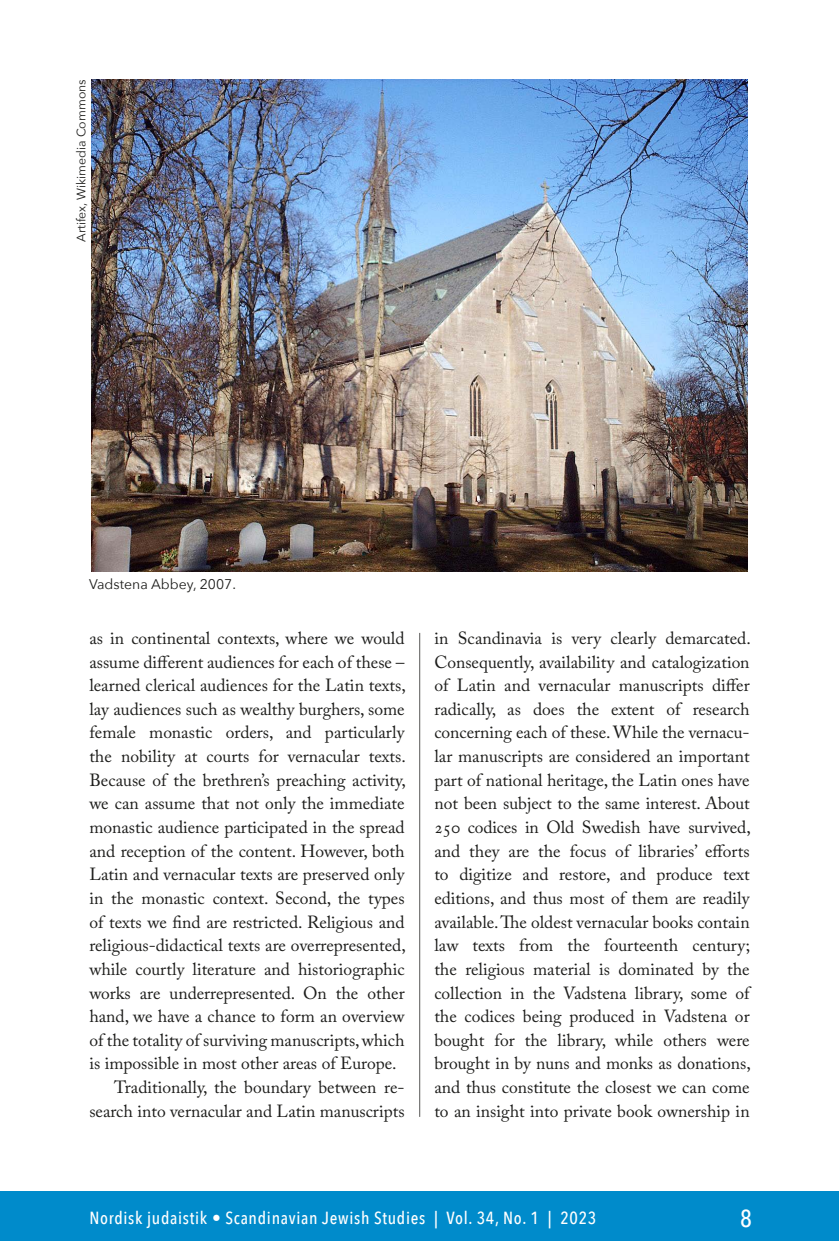
<style>
.page{position:relative;width:839px;height:1241px;background:#fff}
.page>*{position:absolute;margin:0;border:0;box-sizing:border-box;transform-origin:0 0}
.t1{font:500 24.5px "Avenir Next Condensed";color:#fff}
.Leipis{font:17.5px/23.6px "Adobe Caslon Pro";color:#1d1d1b;text-align:right}
.Leipis_1__kpl{font:17.5px/23.6px "Adobe Caslon Pro";color:#1d1d1b;text-align:justify}
.t2{font:500 17.5px "Avenir Next Condensed";letter-spacing:.04em;color:#fff}
.Kuvateksti{font:14px "Avenir Next";color:#1d1d1b}
.Kuvateksti-2{font:12.25px "Avenir Next";color:#1d1d1b}
</style>
<div class="page">
<div style="left:0;top:1191px;width:838px;height:49px;background:#008bcb"></div>
<img style="left:92px;top:79px;width:655px;height:492px">
<hr style="left:419px;top:632px;width:1px;height:484px;background:#575756">
<p class="Kuvateksti-2" style="left:71px;top:242px;width:164px;rotate:-90deg">Artifex, Wikimedia Commons</p>
<p class="Kuvateksti" style="left:89px;top:572px;width:148px">Vadstena Abbey, 2007.</p>
<p class="Leipis_1__kpl" style="left:89px;top:626px;width:318px">as in continental contexts, where we would assume different audiences for each of these – learned clerical audiences for the Latin texts, lay audiences such as wealthy burghers, some female monastic orders, and particularly the nobility at courts for vernacular texts.<br>Because of the brethren’s preaching activity, we can assume that not only the immediate monastic audience participated in the spread and reception of the content. However, both Latin and vernacular texts are preserved only in the monastic context. Second, the types of texts we find are restricted. Religious and religious-didactical texts are overrepresented, while courtly literature and historiographic works are underrepresented. On the other hand, we have a chance to form an overview of the totality of surviving manuscripts, which is impossible in most other areas of Europe.</p>
<p class="Leipis" style="left:89px;top:1075px;width:317px">Traditionally, the boundary between re-- search into vernacular and Latin manuscripts</p>
<p class="Leipis" style="left:434px;top:626px;width:318px;text-align:left">in Scandinavia is very clearly demarcated.<br>Consequently, availability and catalogization of Latin and vernacular manuscripts differ radically, as does the extent of research concerning each of these. While the vernacu&shy;lar manuscripts are considered an important part of national heritage, the Latin ones have not been subject to the same interest. About 250 codices in Old Swedish have survived, and they are the focus of libraries’ efforts to digitize and restore, and produce text editions, and thus most of them are readily available. The oldest vernacular books contain law texts from the fourteenth century; the religious material is dominated by the collection in the Vadstena library, some of the codices being produced in Vadstena or bought for the library, while others were brought in by nuns and monks as donations, and thus constitute the closest we can come to an insight into private book ownership in</p>
<p class="t2" style="left:89px;top:1207px;width:508px">Nordisk judaistik • Scandinavian Jewish Studies | Vol. 34, No. 1 | 2023</p>
<h1 class="t1" style="left:739px;top:1203px;width:13px">8</h1>
</div>
